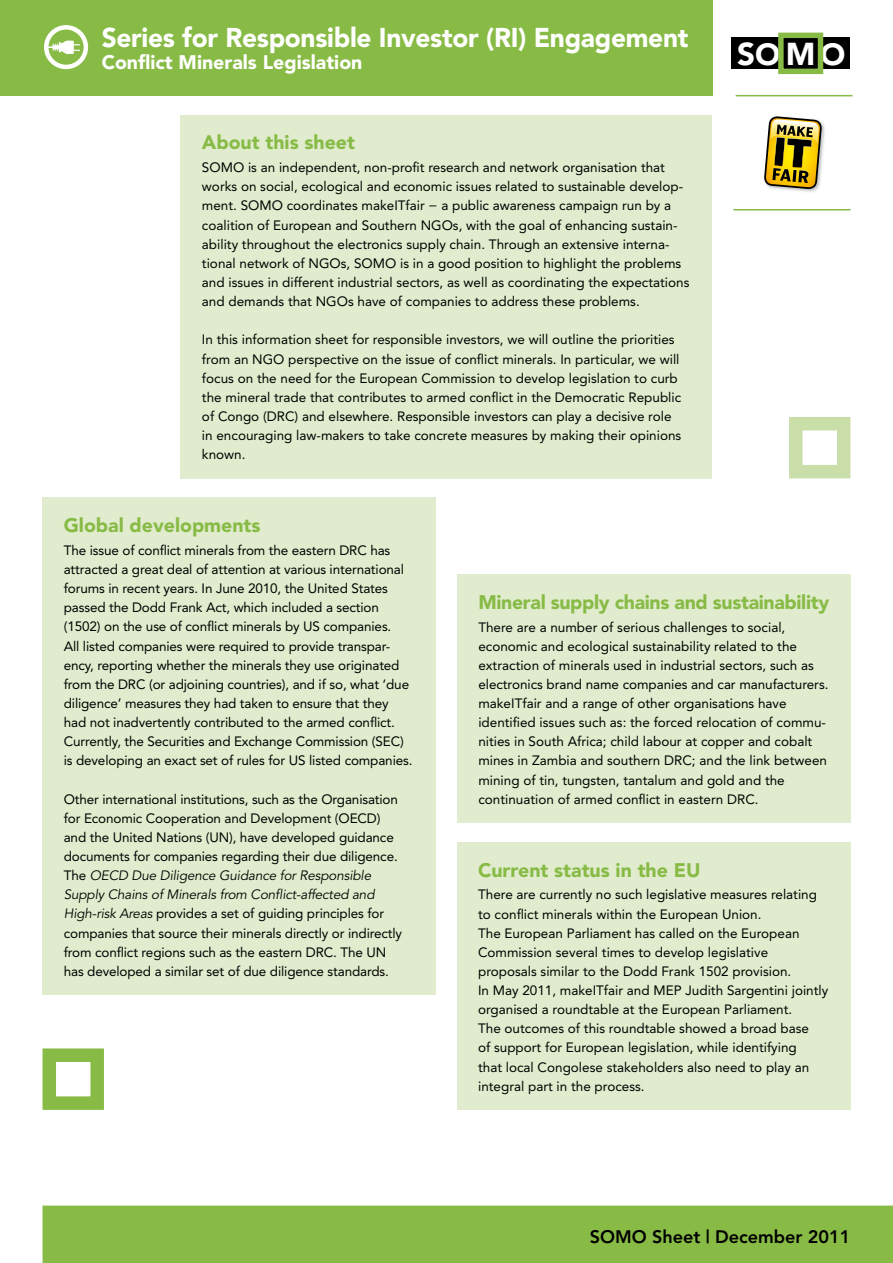
<style>
.page{position:relative;width:893px;height:1263px;background:#fff}
.page>*{position:absolute;margin:0;border:0;box-sizing:border-box;transform-origin:0 0}
.t1{font:900 31.5px "Avenir";color:#fff}
.t2{font:900 27px "Avenir";letter-spacing:-.01em;color:#fff}
.t3{font:900 19.5px "Avenir";color:#88bb46}
.t4{font:900 19.5px "Avenir";color:#fff}
.t5{font:800 18px "Avenir";color:#000}
.t6{font:13.5px/19.2px "Avenir";color:#000}
.s1{font-size:30.3px}
.s2{font-style:italic}
</style>
<div class="page">
<div style="left:0;top:0;width:712px;height:96px;background:#88bb46"></div>
<div style="left:43px;top:1205px;width:850px;height:58px;background:#88bb46"></div>
<div style="left:731px;top:38px;width:119px;height:31px;background:#000"></div>
<div style="left:778px;top:33px;width:45px;height:41px;border:5px solid #88bb46"></div>
<div style="left:44px;top:25px;width:44px;height:44px;border:4px solid #fff;border-radius:50%"></div>
<svg style="left:45px;top:41px;width:35px;height:13px"></svg>
<div style="left:181px;top:115px;width:531px;height:363px;background:#e0eccd"></div>
<div style="left:457px;top:574px;width:393px;height:249px;background:#e0eccd"></div>
<div style="left:43px;top:497px;width:393px;height:498px;background:#e0eccd"></div>
<div style="left:43px;top:1048px;width:61px;height:62px;border:14px solid #88bb46"></div>
<div style="left:457px;top:842px;width:393px;height:268px;background:#e0eccd"></div>
<div style="left:789px;top:417px;width:61px;height:61px;border:14px solid #c9dea8"></div>
<img style="left:780px;top:122px;width:45px;height:70px">
<img style="left:764px;top:116px;width:58px;height:73px">
<hr style="left:736px;top:95px;width:117px;height:1px;background:#88bb46">
<hr style="left:733px;top:209px;width:117px;height:1px;background:#88bb46">
<h2 class="t2" style="left:102px;top:21px;width:588px">Series for Responsible Investor (RI) Engagement</h2>
<h3 class="t4" style="left:102px;top:51px;width:262px">Conflict Minerals Legislation</h3>
<h3 class="t3" style="left:202px;top:131px;width:155px">About this sheet</h3>
<p class="t6" style="left:202px;top:158px;width:489px">SOMO is an independent, non-profit research and network organisation that works on social, ecological and economic issues related to sustainable develop&shy;ment. SOMO coordinates makeITfair − a public awareness campaign run by a coalition of European and Southern NGOs, with the goal of enhancing sustain&shy;ability throughout the electronics supply chain. Through an extensive interna&shy;tional network of NGOs, SOMO is in a good position to highlight the problems and issues in different industrial sectors, as well as coordinating the expectations and demands that NGOs have of companies to address these problems.</p>
<p class="t6" style="left:202px;top:330px;width:481px">In this information sheet for responsible investors, we will outline the priorities from an NGO perspective on the issue of conflict minerals. In particular, we will focus on the need for the European Commission to develop legislation to curb the mineral trade that contributes to armed conflict in the Democratic Republic of Congo (DRC) and elsewhere. Responsible investors can play a decisive role in encouraging law-makers to take concrete measures by making their opinions known.</p>
<h1 class="t1" style="left:737px;top:35px;width:110px">S<span class="s1">O</span> M <span class="s1">O</span></h1>
<h3 class="t3" style="left:64px;top:513px;width:198px">Global developments</h3>
<p class="t6" style="left:64px;top:541px;width:350px">The issue of conflict minerals from the eastern DRC has attracted a great deal of attention at various international forums in recent years. In June 2010, the United States passed the Dodd Frank Act, which included a section (1502) on the use of conflict minerals by US companies.<br>All listed companies were required to provide transpar&shy;ency, reporting whether the minerals they use originated from the DRC (or adjoining countries), and if so, what ‘due diligence’ measures they had taken to ensure that they had not inadvertently contributed to the armed conflict.<br>Currently, the Securities and Exchange Commission (SEC) is developing an exact set of rules for US listed companies.</p>
<p class="t6" style="left:64px;top:789px;width:340px">Other international institutions, such as the Organisation for Economic Cooperation and Development (OECD) and the United Nations (UN), have developed guidance documents for companies regarding their due diligence.<br>The <span class="s2">OECD Due Diligence Guidance for Responsible Supply Chains of Minerals from Conflict-affected and High-risk Areas</span> provides a set of guiding principles for companies that source their minerals directly or indirectly from conflict regions such as the eastern DRC. The UN has developed a similar set of due diligence standards.</p>
<h3 class="t3" style="left:478px;top:590px;width:352px">Mineral supply chains and sustainability</h3>
<p class="t6" style="left:478px;top:617px;width:352px">There are a number of serious challenges to social, economic and ecological sustainability related to the extraction of minerals used in industrial sectors, such as electronics brand name companies and car manufacturers. makeITfair and a range of other organisations have identified issues such as: the forced relocation of commu&shy;nities in South Africa; child labour at copper and cobalt mines in Zambia and southern DRC; and the link between mining of tin, tungsten, tantalum and gold and the continuation of armed conflict in eastern DRC.</p>
<h3 class="t3" style="left:478px;top:858px;width:224px">Current status in the EU</h3>
<p class="t6" style="left:478px;top:885px;width:352px">There are currently no such legislative measures relating to conflict minerals within the European Union.<br>The European Parliament has called on the European Commission several times to develop legislative proposals similar to the Dodd Frank 1502 provision.<br>In May 2011, makeITfair and MEP Judith Sargentini jointly organised a roundtable at the European Parliament.<br>The outcomes of this roundtable showed a broad base<br>of support for European legislation, while identifying<br>that local Congolese stakeholders also need to play an integral part in the process.</p>
<h3 class="t5" style="left:590px;top:1226px;width:262px">SOMO Sheet | December 2011</h3>
</div>
